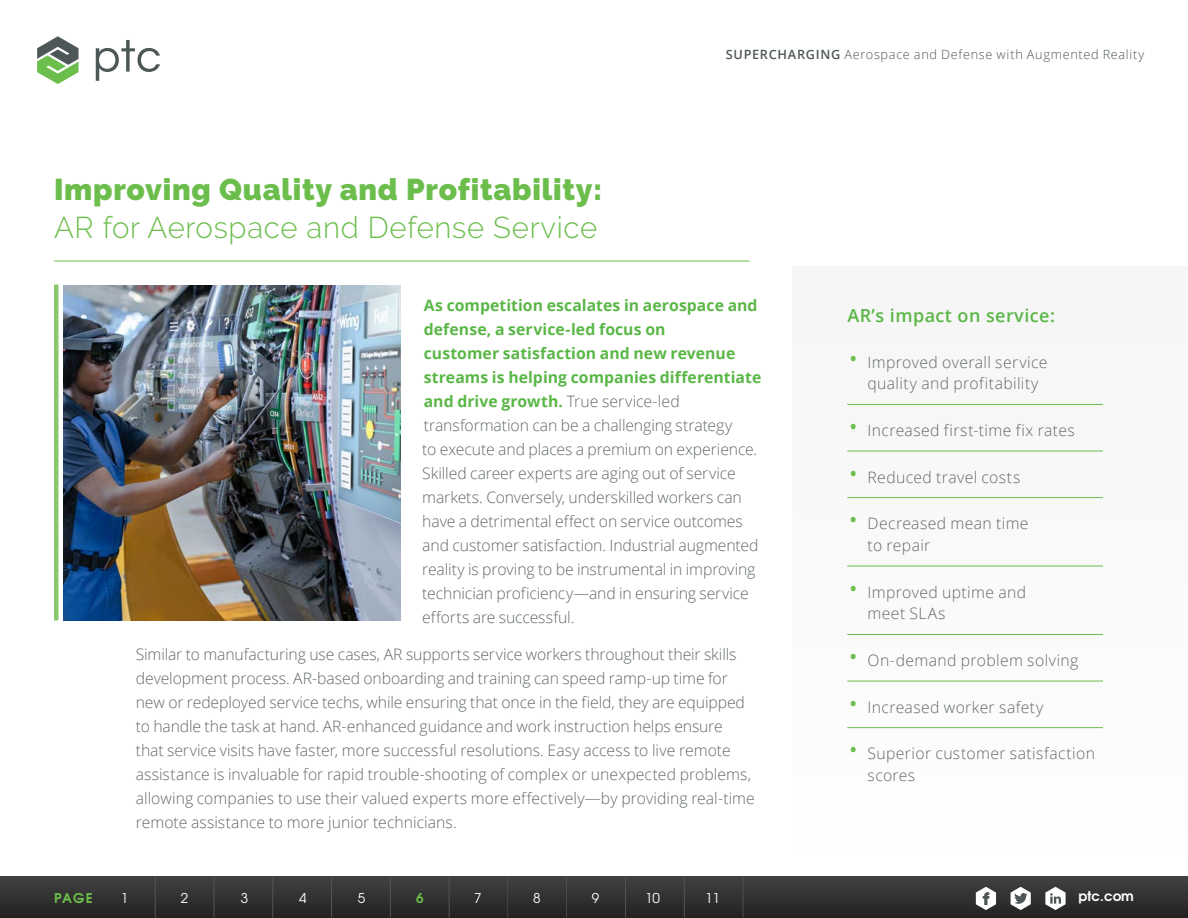
<style>
.page{position:relative;width:1188px;height:918px;background:#fff}
.page>*{position:absolute;margin:0;border:0;box-sizing:border-box;transform-origin:0 0}
._4__Subhead{font:900 30px/37.5px "PTC Raleway";letter-spacing:.025em;color:#6cbe4c}
._4__Subhead-2{font:600 18px "Open Sans";letter-spacing:.025em;color:#5ab747}
._3__eBK_Text_Body{font:300 15.75px/24px "Open Sans";color:#616869}
._3__eBK_Text_Body-2{font:300 15.75px/21.9px "Open Sans";letter-spacing:.025em;color:#616869}
._3__eBK_Text_Body-3{font:300 15.75px/21.9px "Open Sans";letter-spacing:.02em;color:#616869}
.t1{font:13.5px "Te X Gyre Adventor";color:#fff}
.t2{font:700 13.5px "Te X Gyre Adventor";color:#fff}
.t3{font:700 13.5px "Te X Gyre Adventor";color:#6bbf4a}
.t4{font:700 13.5px "Te X Gyre Adventor";color:#6cbe4c}
.t5{font:300 12.75px "Open Sans";letter-spacing:.055em;color:#4e5758}
.s1{font-weight:300}
.s2{font-weight:600}
.s3{font-weight:700;color:#5ab747}
.s4{font-size:31.2px;color:#6cbe4c}
</style>
<div class="page">
<svg style="left:37px;top:36px;width:42px;height:48px"></svg>
<svg style="left:96px;top:40px;width:64px;height:41px"></svg>
<div style="left:0;top:876px;width:1188px;height:42px;background:linear-gradient(to bottom,#424243,#252122)"></div>
<hr style="left:155px;top:876px;width:1px;height:41px;background:#4e5758">
<hr style="left:214px;top:876px;width:1px;height:41px;background:#4e5758">
<hr style="left:273px;top:876px;width:1px;height:41px;background:#4e5758">
<hr style="left:331px;top:876px;width:1px;height:41px;background:#4e5758">
<hr style="left:390px;top:876px;width:1px;height:41px;background:#4e5758">
<hr style="left:449px;top:876px;width:1px;height:41px;background:#4e5758">
<hr style="left:508px;top:876px;width:1px;height:41px;background:#4e5758">
<hr style="left:566px;top:876px;width:1px;height:41px;background:#4e5758">
<hr style="left:625px;top:876px;width:1px;height:41px;background:#4e5758">
<hr style="left:684px;top:876px;width:1px;height:41px;background:#4e5758">
<hr style="left:743px;top:876px;width:1px;height:41px;background:#4e5758">
<svg style="left:1045px;top:887px;width:21px;height:23px"></svg>
<svg style="left:976px;top:887px;width:20px;height:23px"></svg>
<svg style="left:1011px;top:887px;width:20px;height:23px"></svg>
<svg style="left:792px;top:403px;width:396px;height:474px"></svg>
<hr style="left:54px;top:261px;width:696px;height:1px;background:#6cbe4c">
<hr style="left:847px;top:404px;width:256px;height:1px;background:#6cbe4c">
<hr style="left:847px;top:451px;width:256px;height:1px;background:#6cbe4c">
<hr style="left:847px;top:497px;width:256px;height:1px;background:#6cbe4c">
<hr style="left:847px;top:566px;width:256px;height:1px;background:#6cbe4c">
<hr style="left:847px;top:634px;width:256px;height:1px;background:#6cbe4c">
<hr style="left:847px;top:681px;width:256px;height:1px;background:#6cbe4c">
<hr style="left:847px;top:727px;width:256px;height:1px;background:#6cbe4c">
<img style="left:63px;top:285px;width:337px;height:335px">
<hr style="left:54px;top:285px;width:4px;height:335px;background:#89c86d">
<p class="_4__Subhead" style="left:54px;top:171px;width:550px">Improving Quality and Profitability:<br><span class="s1">AR for Aerospace and Defense Service</span></p>
<p class="t5" style="left:726px;top:46px;width:420px"><span class="s2">SUPERCHARGING</span> Aerospace and Defense with Augmented Reality</p>
<p class="_3__eBK_Text_Body" style="left:422px;top:293px;width:341px"><span class="s3">As competition escalates in aerospace and defense, a service-led focus on<br>customer satisfaction and new revenue streams is helping companies differentiate and drive growth.</span> True service-led transformation can be a challenging strategy<br>to execute and places a premium on experience.<br>Skilled career experts are aging out of service markets. Conversely, underskilled workers can have a detrimental effect on service outcomes and customer satisfaction. Industrial augmented reality is proving to be instrumental in improving technician proficiency—and in ensuring service efforts are successful.</p>
<p class="_3__eBK_Text_Body" style="left:136px;top:642px;width:621px">Similar to manufacturing use cases, AR supports service workers throughout their skills development process. AR-based onboarding and training can speed ramp-up time for new or redeployed service techs, while ensuring that once in the field, they are equipped to handle the task at hand. AR-enhanced guidance and work instruction helps ensure<br>that service visits have faster, more successful resolutions. Easy access to live remote assistance is invaluable for rapid trouble-shooting of complex or unexpected problems, allowing companies to use their valued experts more effectively—by providing real-time remote assistance to more junior technicians.</p>
<p class="t3" style="left:54px;top:886px;width:40px">PAGE</p>
<p class="t1" style="left:121px;top:887px;width:9px">1</p>
<p class="t1" style="left:181px;top:887px;width:9px">2</p>
<p class="t1" style="left:241px;top:887px;width:9px">3</p>
<p class="t1" style="left:299px;top:887px;width:9px">4</p>
<p class="t1" style="left:358px;top:887px;width:9px">5</p>
<p class="t4" style="left:416px;top:886px;width:9px">6</p>
<p class="t1" style="left:474px;top:887px;width:9px">7</p>
<p class="t1" style="left:533px;top:887px;width:9px">8</p>
<p class="t1" style="left:592px;top:887px;width:9px">9</p>
<p class="t1" style="left:645px;top:887px;width:16px">10</p>
<p class="t1" style="left:705px;top:887px;width:16px">11</p>
<p class="_4__Subhead-2" style="left:847px;top:303px;width:209px">AR’s impact on service:</p>
<p class="_3__eBK_Text_Body-2" style="left:868px;top:350px;width:181px;text-indent:-20px"><span class="s4">•</span> Improved overall service quality and profitability</p>
<p class="_3__eBK_Text_Body-2" style="left:847px;top:419px;width:229px"><span class="s4">•</span> Increased first-time fix rates</p>
<p class="_3__eBK_Text_Body-2" style="left:847px;top:465px;width:175px"><span class="s4">•</span> Reduced travel costs</p>
<p class="_3__eBK_Text_Body-3" style="left:868px;top:512px;width:162px;text-indent:-20px"><span class="s4">•</span> Decreased mean time to repair</p>
<p class="_3__eBK_Text_Body-2" style="left:868px;top:580px;width:160px;text-indent:-20px"><span class="s4">•</span> Improved uptime and meet SLAs</p>
<p class="_3__eBK_Text_Body-2" style="left:847px;top:649px;width:233px"><span class="s4">•</span> On-demand problem solving</p>
<p class="_3__eBK_Text_Body-2" style="left:847px;top:695px;width:197px"><span class="s4">•</span> Increased worker safety</p>
<p class="_3__eBK_Text_Body-2" style="left:868px;top:742px;width:229px;text-indent:-20px"><span class="s4">•</span> Superior customer satisfaction scores</p>
<p class="t2" style="left:1079px;top:885px;width:57px">ptc.com</p>
</div>
